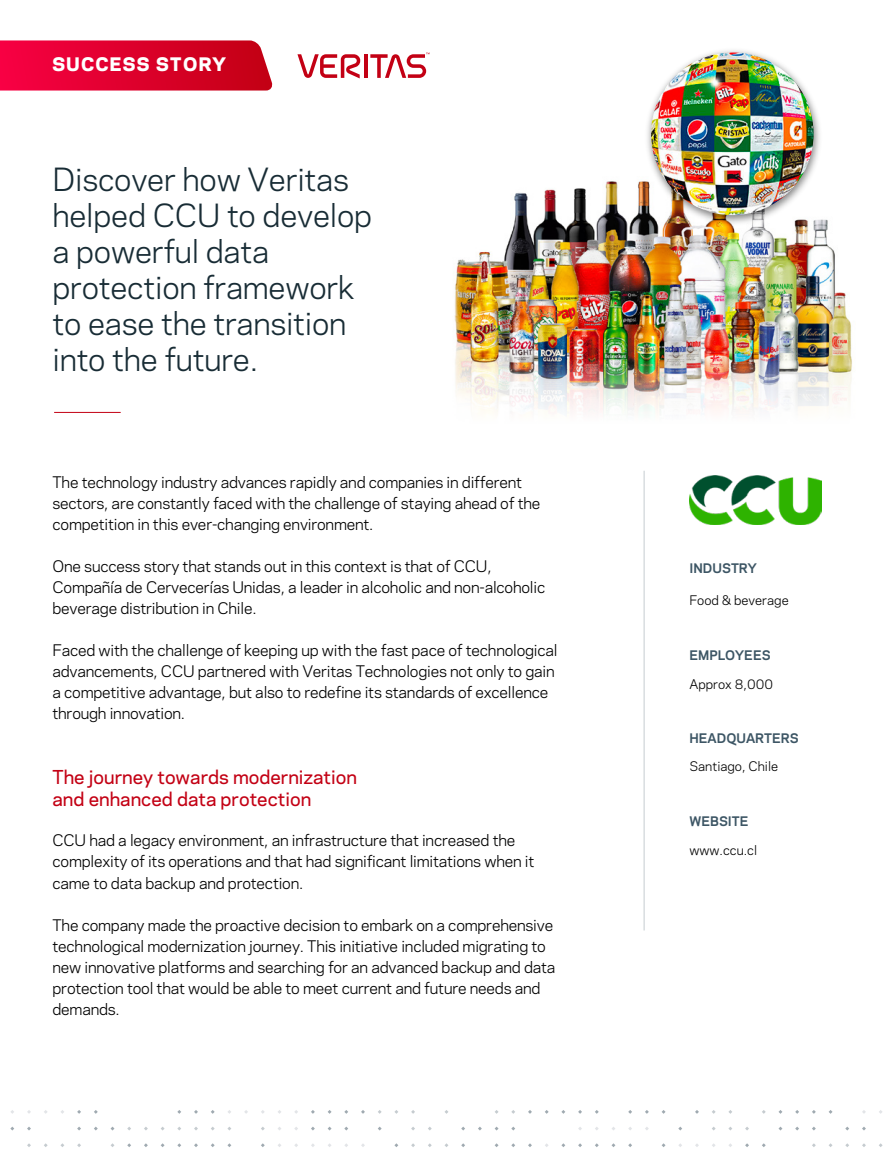
<style>
.page{position:relative;width:893px;height:1157px;background:#fff}
.page>*{position:absolute;margin:0;border:0;box-sizing:border-box;transform-origin:0 0}
.t1{font:30px/36px "Polaris";letter-spacing:-.01em;color:#182c35}
.t2{font:500 18px/21.6px "Polaris";color:#c30014}
.t3{font:800 17.55px "Galaxie Polaris";letter-spacing:.08em;color:#fff}
.t4{font:15px/21px "Polaris";letter-spacing:-.015em;color:#000}
.t5{font:700 12.45px "Polaris";color:#3d5665}
.t6{font:12.45px "Polaris";color:#000}
.t7{font:12.45px "Polaris";color:#000}
.s1{font-style:inherit}
</style>
<div class="page">
<svg style="left:762px;top:1143px;width:4px;height:4px"></svg>
<svg style="left:745px;top:1143px;width:4px;height:4px"></svg>
<svg style="left:628px;top:1143px;width:4px;height:4px"></svg>
<svg style="left:595px;top:1143px;width:4px;height:4px"></svg>
<svg style="left:578px;top:1143px;width:4px;height:4px"></svg>
<svg style="left:528px;top:1143px;width:4px;height:4px"></svg>
<svg style="left:461px;top:1143px;width:4px;height:4px"></svg>
<svg style="left:411px;top:1143px;width:4px;height:4px"></svg>
<svg style="left:261px;top:1143px;width:4px;height:4px"></svg>
<svg style="left:194px;top:1143px;width:4px;height:4px"></svg>
<svg style="left:144px;top:1143px;width:4px;height:4px"></svg>
<svg style="left:127px;top:1143px;width:4px;height:4px"></svg>
<svg style="left:27px;top:1143px;width:4px;height:4px"></svg>
<svg style="left:862px;top:1143px;width:4px;height:4px"></svg>
<hr style="left:644px;top:471px;width:1px;height:459px;background:#c6ccd0">
<hr style="left:54px;top:412px;width:67px;height:1px;background:#c30014">
<img style="left:690px;top:476px;width:132px;height:49px">
<img style="left:454px;top:181px;width:398px;height:177px">
<img style="left:455px;top:358px;width:397px;height:54px">
<svg style="left:0;top:40px;width:273px;height:50px;background:#de0832"></svg>
<hr style="left:364px;top:54px;width:3px;height:24px;background:#c30014">
<svg style="left:297px;top:54px;width:64px;height:24px"></svg>
<svg style="left:370px;top:53px;width:59px;height:25px"></svg>
<img style="left:641px;top:50px;width:185px;height:178px">
<img style="left:651px;top:53px;width:163px;height:162px;border-radius:81px">
<p class="t3" style="left:53px;top:51px;width:175px">SUCCESS STORY</p>
<h1 class="t1" style="left:53px;top:160px;width:321px">Discover how Veritas helped CCU to develop a powerful data protection framework to ease the transition into the future.</h1>
<p class="t4" style="left:53px;top:471px;width:489px">The technology industry advances rapidly and companies in different sectors, are constantly faced with the challenge of staying ahead <span class="s1">of the competition</span> in this ever-changing environment.</p>
<p class="t4" style="left:53px;top:555px;width:494px">One success story that stands out in this context is that of CCU,<br>Compañía de Cervecerías Unidas, a leader in alcoholic and non-alcoholic beverage distribution in Chile.</p>
<p class="t4" style="left:53px;top:639px;width:507px">Faced with the challenge of keeping up with the fast pace of technological advancements, CCU <span class="s1">partnered</span> with Veritas Technologies not only to <span class="s1">gain a</span> competitive <span class="s1">advantage</span>, but also to redefine its standards of excellence through innovation.</p>
<p class="t2" style="left:53px;top:765px;width:306px">The journey towards modernization and enhanced data protection</p>
<p class="t4" style="left:53px;top:829px;width:483px">CCU had a legacy environment, an infrastructure that increased the complexity of its operations and <span class="s1">that had</span> significant limitations when it came to data backup and protection.</p>
<p class="t4" style="left:53px;top:913px;width:504px">The company made the proactive decision to embark on a comprehensive technological modernization journey. This initiative included migrating to new innovative platforms and searching for an advanced backup and data protection tool that would be able to meet current and future needs and demands.</p>
<p class="t5" style="left:689px;top:558px;width:69px">INDUSTRY</p>
<p class="t6" style="left:689px;top:591px;width:101px">Food &amp; beverage</p>
<p class="t5" style="left:689px;top:646px;width:83px">EMPLOYEES</p>
<p class="t6" style="left:689px;top:674px;width:85px">Approx 8,000</p>
<p class="t5" style="left:689px;top:728px;width:111px">HEADQUARTERS</p>
<p class="t7" style="left:689px;top:757px;width:90px">Santiago, Chile</p>
<p class="t5" style="left:689px;top:812px;width:61px">WEBSITE</p>
<p class="t7" style="left:689px;top:840px;width:69px">www.ccu.cl</p>
</div>
